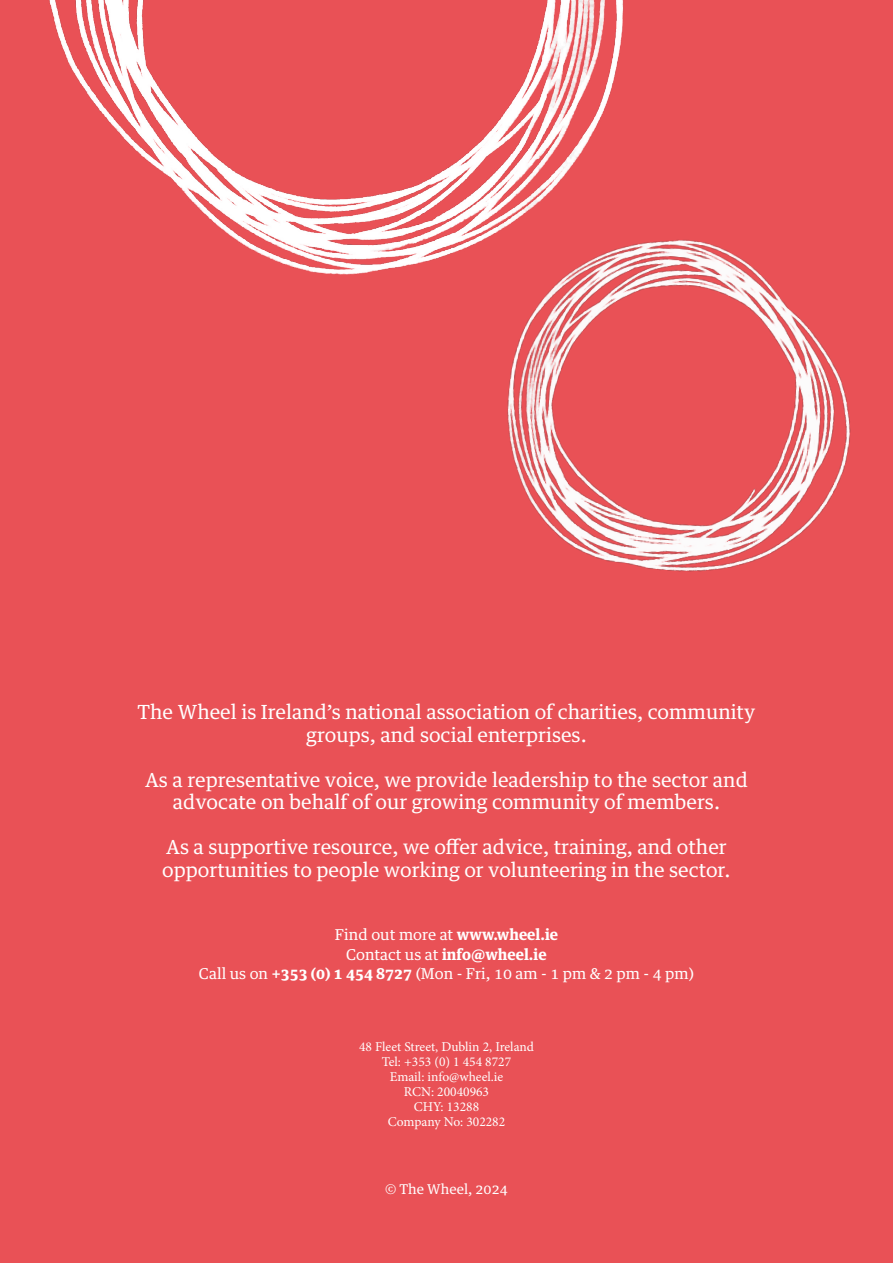
<style>
.page{position:relative;width:893px;height:1263px;background:#e95156}
.page>*{position:absolute;margin:0;border:0;box-sizing:border-box;transform-origin:0 0}
.t1{font:19.5px/22.5px "Guardian Egyptian Text";color:#fff;text-align:center}
.t2{font:15px/19.5px "Guardian Egyptian Text";color:#fff;text-align:center}
.t3{font:13.5px/15px "Minion Pro";color:#fff;text-align:center}
.t4{font:13.5px "Guardian Egyptian Text";color:#fff}
.s1{font-weight:700}
</style>
<div class="page">
<img style="left:49px;top:0;width:575px;height:275px">
<img style="left:427px;top:189px;width:424px;height:383px">
<p class="t1" style="left:138px;top:699px;width:619px">The Wheel is Ireland’s national association of charities, community groups, and social enterprises.</p>
<p class="t1" style="left:145px;top:766px;width:604px">As a representative voice, we provide leadership to the sector and advocate on behalf of our growing community of members.</p>
<p class="t1" style="left:162px;top:834px;width:570px;text-align:left">As a supportive resource, we offer advice, training, and other opportunities to people working or volunteering in the sector.</p>
<p class="t2" style="left:199px;top:923px;width:496px">Find out more at <span class="s1">www.wheel.ie<br></span>Contact us at <span class="s1">info@wheel.ie<br></span>Call us on <span class="s1">+353 (0) 1 454 8727</span> (Mon - Fri, 10 am - 1 pm &amp; 2 pm - 4 pm)</p>
<p class="t3" style="left:359px;top:1039px;width:176px">48 Fleet Street, Dublin 2, Ireland<br>Tel: +353 (0) 1 454 8727<br>Email: info@wheel.ie<br>RCN: 20040963<br>CHY: 13288<br>Company No: 302282</p>
<p class="t4" style="left:385px;top:1178px;width:124px">© The Wheel, 2024</p>
</div>
